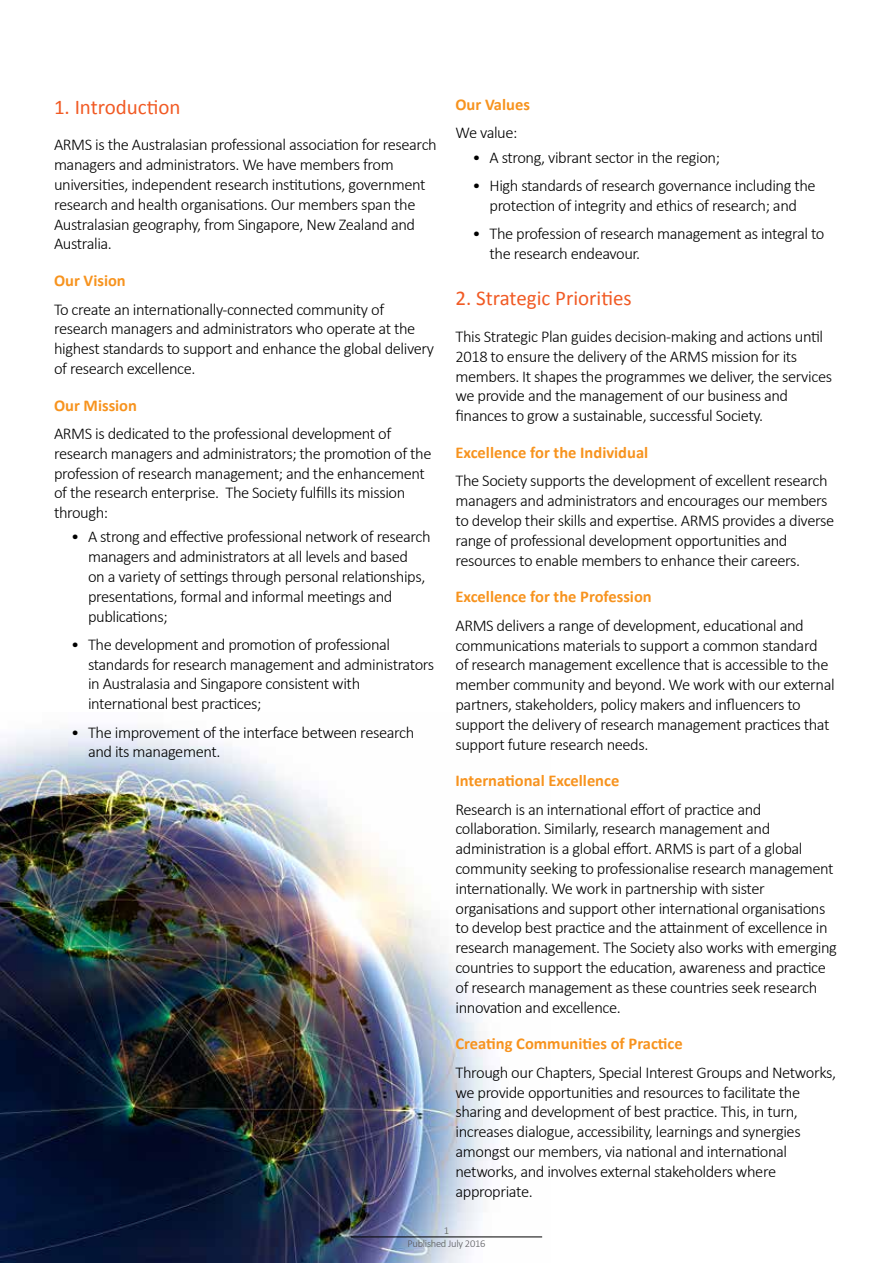
<style>
.page{position:relative;width:893px;height:1263px;background:#fff}
.page>*{position:absolute;margin:0;border:0;box-sizing:border-box;transform-origin:0 0}
.t1{font:21px "Calibri";color:#f15a24}
.t2{font:300 16.5px/19.8px "Calibri";letter-spacing:-.025em;color:#000}
.t3{font:700 16.5px "Calibri";color:#f7931e}
.t4{font:300 10.5px "Calibri";letter-spacing:-.025em;color:#58595b}
</style>
<div class="page">
<img style="left:0;top:729px;width:543px;height:534px">
<hr style="left:351px;top:1237px;width:191px;height:1px;background:#000">
<p class="t1" style="left:54px;top:93px;width:128px">1. Introduction</p>
<p class="t2" style="left:54px;top:135px;width:384px">ARMS is the Australasian professional association for research managers and administrators. We have members from universities, independent research institutions, government research and health organisations. Our members span the Australasian geography, from Singapore, New Zealand and Australia.</p>
<p class="t3" style="left:54px;top:270px;width:73px">Our Vision</p>
<p class="t2" style="left:54px;top:299px;width:382px">To create an internationally-connected community of research managers and administrators who operate at the highest standards to support and enhance the global delivery of research excellence.</p>
<p class="t3" style="left:54px;top:395px;width:85px">Our Mission</p>
<p class="t2" style="left:54px;top:423px;width:379px">ARMS is dedicated to the professional development of research managers and administrators; the promotion of the profession of research management; and the enhancement of the research enterprise. The Society fulfills its mission through:</p>
<p class="t2" style="left:88px;top:527px;width:344px;text-indent:-17px">• A strong and effective professional network of research managers and administrators at all levels and based<br>on a variety of settings through personal relationships, presentations, formal and informal meetings and publications;</p>
<p class="t2" style="left:88px;top:634px;width:348px;text-indent:-17px">• The development and promotion of professional standards for research management and administrators in Australasia and Singapore consistent with international best practices;</p>
<p class="t2" style="left:88px;top:722px;width:328px;text-indent:-17px">• The improvement of the interface between research and its management.</p>
<p class="t3" style="left:455px;top:94px;width:76px">Our Values</p>
<p class="t2" style="left:455px;top:123px;width:64px">We value:</p>
<p class="t2" style="left:472px;top:147px;width:249px">• A strong, vibrant sector in the region;</p>
<p class="t2" style="left:472px;top:175px;width:345px;text-align:center">• High standards of research governance including the protection of integrity and ethics of research; and</p>
<p class="t2" style="left:489px;top:223px;width:336px;text-indent:-17px">• The profession of research management as integral to the research endeavour.</p>
<p class="t1" style="left:455px;top:285px;width:178px">2. Strategic Priorities</p>
<p class="t2" style="left:455px;top:326px;width:378px">This Strategic Plan guides decision-making and actions until 2018 to ensure the delivery of the ARMS mission for its members. It shapes the programmes we deliver, the services we provide and the management of our business and finances to grow a sustainable, successful Society.</p>
<p class="t3" style="left:455px;top:442px;width:194px">Excellence for the Individual</p>
<p class="t2" style="left:455px;top:471px;width:380px">The Society supports the development of excellent research managers and administrators and encourages our members to develop their skills and expertise. ARMS provides a diverse range of professional development opportunities and resources to enable members to enhance their careers.</p>
<p class="t3" style="left:455px;top:586px;width:198px">Excellence for the Profession</p>
<p class="t2" style="left:455px;top:615px;width:381px">ARMS delivers a range of development, educational and communications materials to support a common standard of research management excellence that is accessible to the member community and beyond. We work with our external partners, stakeholders, policy makers and influencers to support the delivery of research management practices that support future research needs.</p>
<p class="t3" style="left:455px;top:770px;width:165px">International Excellence</p>
<p class="t2" style="left:455px;top:799px;width:383px">Research is an international effort of practice and collaboration. Similarly, research management and administration is a global effort. ARMS is part of a global community seeking to professionalise research management internationally. We work in partnership with sister organisations and support other international organisations to develop best practice and the attainment of excellence in research management. The Society also works with emerging countries to support the education, awareness and practice of research management as these countries seek research innovation and excellence.</p>
<p class="t3" style="left:455px;top:1033px;width:229px">Creating Communities of Practice</p>
<p class="t2" style="left:455px;top:1062px;width:382px">Through our Chapters, Special Interest Groups and Networks, we provide opportunities and resources to facilitate the sharing and development of best practice. This, in turn, increases dialogue, accessibility, learnings and synergies amongst our members, via national and international networks, and involves external stakeholders where appropriate.</p>
<p class="t4" style="left:444px;top:1224px;width:7px">1</p>
<p class="t4" style="left:407px;top:1237px;width:79px">Published July 2016</p>
</div>
